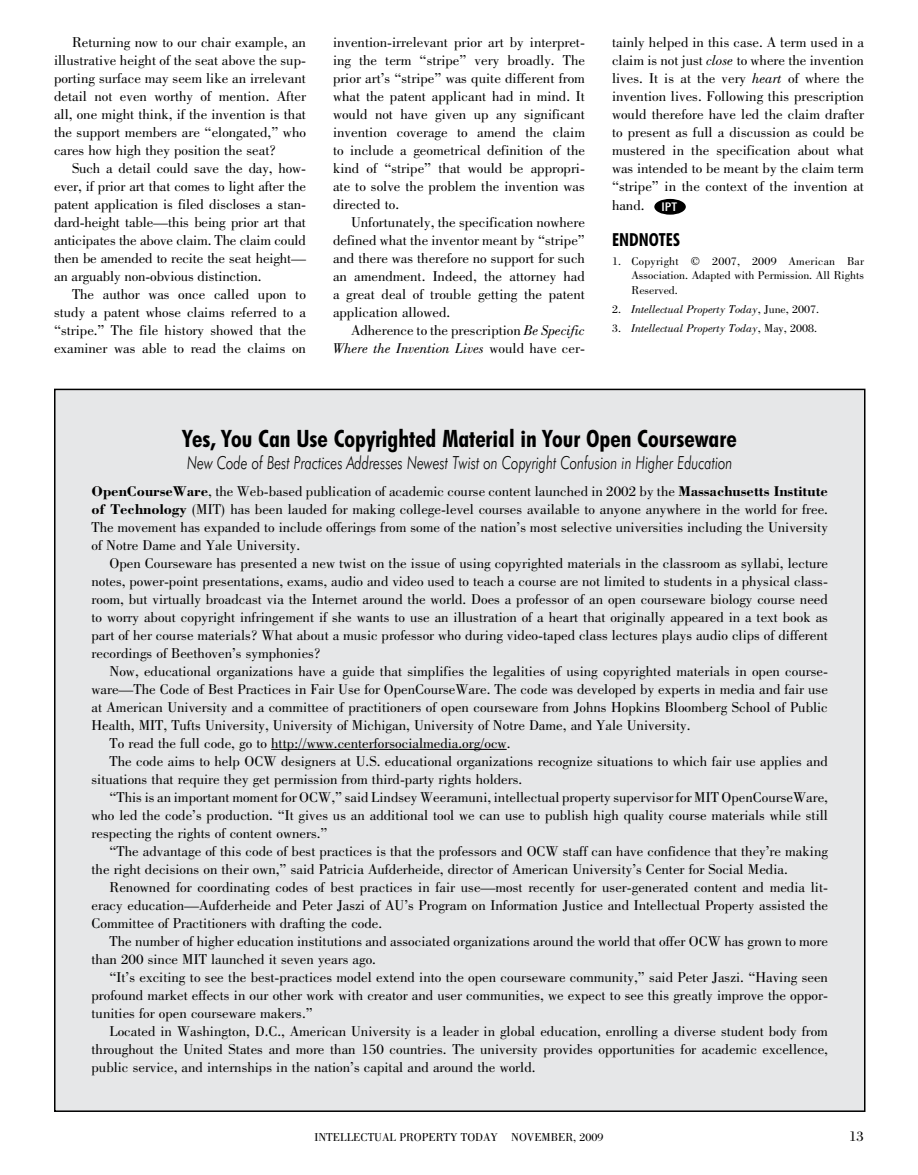
<style>
.page{position:relative;width:918px;height:1175px;background:#fff}
.page>*{position:absolute;margin:0;border:0;box-sizing:border-box;transform-origin:0 0}
.t1{font:700 condensed 24px "Futura BT";color:#000}
.t2{font:italic 300 18px "Futura BT";color:#000;scale:.75 1}
.t3{font:700 condensed 18px "Futura BT";color:#000}
.t4{font:15px/18px "Bodoni BT";color:#000;text-align:justify}
.t5{font:12px/14.4px "Bodoni BT";color:#000;text-align:justify}
.t6{font:italic 12px "Bodoni BT";color:#000}
.s1{font-style:italic}
.s2{font-style:normal}
.s3{font-weight:700}
</style>
<div class="page">
<div style="left:654px;top:199px;width:32px;height:16px;background:#000;border-radius:50%"></div>
<div style="left:55px;top:389px;width:810px;height:722px;background:#e6e7e8"></div>
<hr style="left:271px;top:749px;width:236px;height:1px;background:#000">
<p class="t4" style="left:54px;top:33px;width:254px;text-indent:18px">Returning now to our chair example, an illustrative height of the seat above the sup&shy;porting surface may seem like an irrelevant detail not even worthy of mention. After all, one might think, if the invention is that the support members are “elongated,” who cares how high they position the seat?</p>
<p class="t4" style="left:54px;top:159px;width:254px;text-indent:18px">Such a detail could save the day, how&shy;ever, if prior art that comes to light after the patent application is filed discloses a stan&shy;dard-height table—this being prior art that anticipates the above claim. The claim could then be amended to recite the seat height— an arguably non-obvious distinction.</p>
<p class="t4" style="left:54px;top:285px;width:254px;text-indent:18px">The author was once called upon to study a patent whose claims referred to a “stripe.” The file history showed that the examiner was able to read the claims on</p>
<p class="t4" style="left:333px;top:33px;width:254px">invention-irrelevant prior art by interpret&shy;ing the term “stripe” very broadly. The prior art’s “stripe” was quite different from what the patent applicant had in mind. It would not have given up any significant invention coverage to amend the claim to include a geometrical definition of the kind of “stripe” that would be appropri&shy;ate to solve the problem the invention was directed to.</p>
<p class="t4" style="left:333px;top:213px;width:254px;text-indent:18px">Unfortunately, the specification nowhere defined what the inventor meant by “stripe” and there was therefore no support for such an amendment. Indeed, the attorney had a great deal of trouble getting the patent application allowed.</p>
<p class="t4" style="left:333px;top:321px;width:254px;text-align:right">Adherence to the prescription <span class="s1">Be Specific<br>Where the Invention Lives</span> would have cer-</p>
<p class="t4" style="left:612px;top:33px;width:254px">tainly helped in this case. A term used in a claim is not just <span class="s1">close</span> to where the invention lives. It is at the very <span class="s1">heart</span> of where the invention lives. Following this prescription would therefore have led the claim drafter to present as full a discussion as could be mustered in the specification about what was intended to be meant by the claim term “stripe” in the context of the invention at hand. <sub>IPT</sub></p>
<p class="t3" style="left:612px;top:229px;width:17px">Endnotes</p>
<p class="t5" style="left:632px;top:254px;width:234px;text-indent:-20px">1. C opyright © 2007, 2009 American Bar Association. Adapted with Permission. All Rights Reserved.</p>
<p class="t6" style="left:612px;top:301px;width:209px"><span class="s2">2.</span> Intellectual Property Today<span class="s2">, June, 2007.</span></p>
<p class="t6" style="left:612px;top:320px;width:207px"><span class="s2">3.</span> Intellectual Property Today<span class="s2">, May, 2008.</span></p>
<h1 class="t1" style="left:183px;top:424px;width:555px">Yes, You Can Use Copyrighted Material in Your Open Courseware</h1>
<p class="t2" style="left:187px;top:451px;width:729px">New Code of Best Practices Addresses Newest Twist on Copyright Confusion in Higher Education</p>
<p class="t4" style="left:92px;top:481px;width:738px"><span class="s3">OpenCourseWare</span>, the Web-based publication of academic course content launched in 2002 by the <span class="s3">Massachusetts Institute of Technology</span> (MIT) has been lauded for making college-level courses available to anyone anywhere in the world for free.<br>The movement has expanded to include offerings from some of the nation’s most selective universities including the University of Notre Dame and Yale University.</p>
<p class="t4" style="left:91px;top:553px;width:738px;text-indent:18px">Open Courseware has presented a new twist on the issue of using copyrighted materials in the classroom as syllabi, lecture notes, power-point presentations, exams, audio and video used to teach a course are not limited to students in a physical class&shy;room, but virtually broadcast via the Internet around the world. Does a professor of an open courseware biology course need to worry about copyright infringement if she wants to use an illustration of a heart that originally appeared in a text book as part of her course materials? What about a music professor who during video-taped class lectures plays audio clips of different recordings of Beethoven’s symphonies?</p>
<p class="t4" style="left:110px;top:661px;width:720px">Now, educational organizations have a guide that simplifies the legalities of using copyrighted materials in open course-</p>
<p class="t4" style="left:92px;top:679px;width:738px">ware—The Code of Best Practices in Fair Use for OpenCourseWare. The code was developed by experts in media and fair use</p>
<p class="t4" style="left:92px;top:697px;width:738px">at American University and a committee of practitioners of open courseware from Johns Hopkins Bloomberg School of Public</p>
<p class="t4" style="left:91px;top:715px;width:601px">Health, MIT, Tufts University, University of Michigan, University of Notre Dame, and Yale University.</p>
<p class="t4" style="left:110px;top:733px;width:402px">To read the full code, go to http://www.centerforsocialmedia.org/ocw.</p>
<p class="t4" style="left:110px;top:751px;width:720px">The code aims to help OCW designers at U.S. educational organizations recognize situations to which fair use applies and</p>
<p class="t4" style="left:92px;top:769px;width:432px">situations that require they get permission from third-party rights holders.</p>
<p class="t4" style="left:110px;top:787px;width:720px">“This is an important moment for OC W,” said Lindsey Weeramuni, intellectual property supervisor for MIT OpenCourseWare,</p>
<p class="t4" style="left:92px;top:805px;width:738px">who led the code’s production. “It gives us an additional tool we can use to publish high quality course materials while still</p>
<p class="t4" style="left:92px;top:823px;width:238px">respecting the rights of content owners.”</p>
<p class="t4" style="left:110px;top:841px;width:720px">“The advantage of this code of best practices is that the professors and OC W staff can have confidence that they’re making</p>
<p class="t4" style="left:92px;top:859px;width:698px">the right decisions on their own,” said Patricia Aufderheide, director of American University’s Center for Social Media.</p>
<p class="t4" style="left:110px;top:877px;width:720px">Renowned for coordinating codes of best practices in fair use—most recently for user-generated content and media lit-</p>
<p class="t4" style="left:92px;top:895px;width:738px">eracy education—Aufderheide and Peter Jaszi of AU ’s Program on Information Justice and Intellectual Property assisted the</p>
<p class="t4" style="left:92px;top:913px;width:292px">Committee of Practitioners with drafting the code.</p>
<p class="t4" style="left:110px;top:931px;width:720px">The number of higher education institutions and associated organizations around the world that offer OC W has grown to more</p>
<p class="t4" style="left:92px;top:949px;width:286px">than 200 since MIT launched it seven years ago.</p>
<p class="t4" style="left:110px;top:967px;width:720px">“It’s exciting to see the best-practices model extend into the open courseware community,” said Peter Jaszi. “Having seen</p>
<p class="t4" style="left:92px;top:985px;width:738px">profound market effects in our other work with creator and user communities, we expect to see this greatly improve the oppor-</p>
<p class="t4" style="left:92px;top:1003px;width:223px">tunities for open courseware makers.”</p>
<p class="t4" style="left:110px;top:1021px;width:720px">Located in Washington, D.C., American University is a leader in global education, enrolling a diverse student body from</p>
<p class="t4" style="left:92px;top:1039px;width:738px">throughout the United States and more than 150 countries. The university provides opportunities for academic excellence,</p>
<p class="t4" style="left:92px;top:1057px;width:445px">public service, and internships in the nation’s capital and around the world.</p>
<p class="t5" style="left:314px;top:1129px;width:291px">Intellectual Property Today NOVEMBER, 2009</p>
<p class="t4" style="left:849px;top:1127px;width:16px">13</p>
</div>
